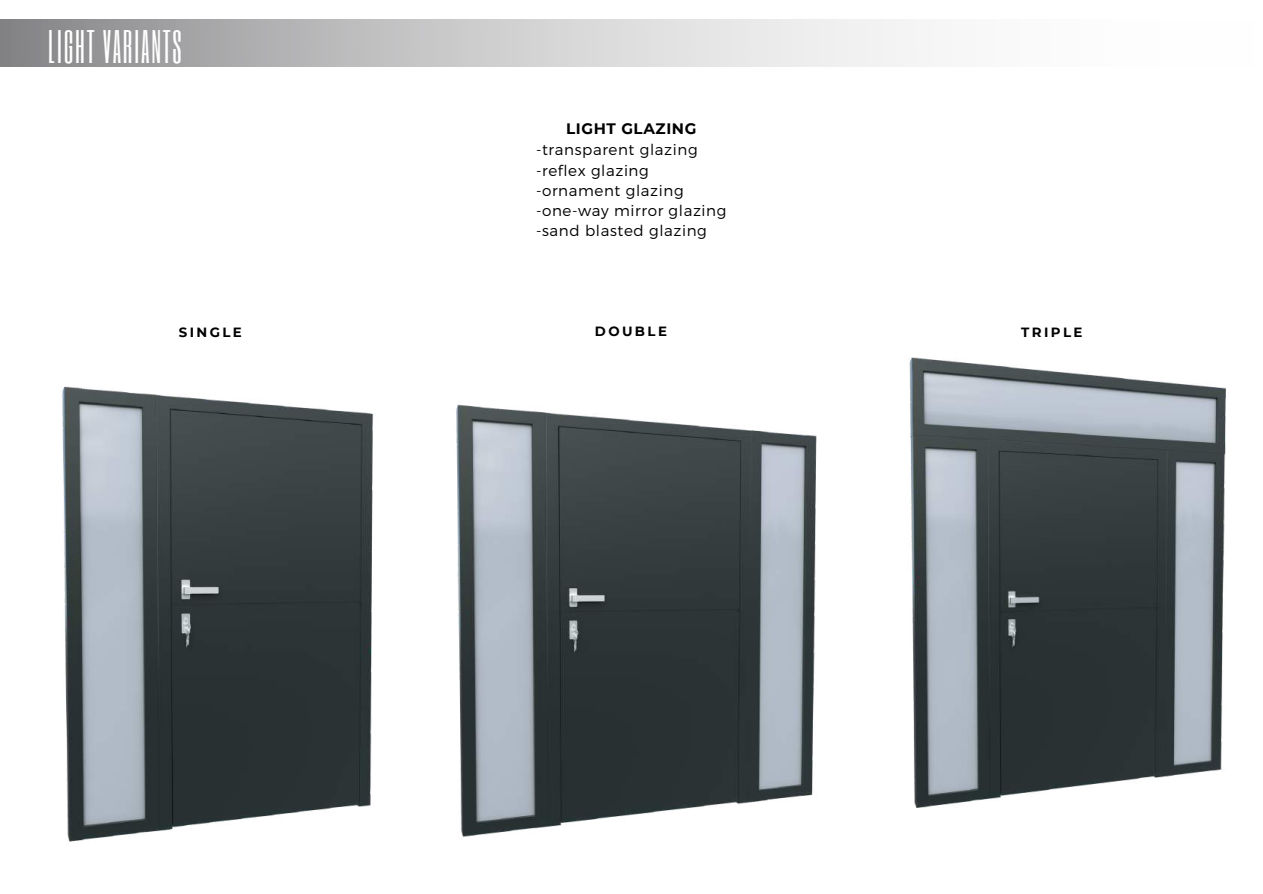
<style>
.page{position:relative;width:1263px;height:894px;background:#fff}
.page>*{position:absolute;margin:0;border:0;box-sizing:border-box;transform-origin:0 0}
.t1{font:39px "Six Caps";letter-spacing:.04em;color:#fff}
.t2{font:300 15.15px/20.2px "Montserrat";letter-spacing:.04em;color:#000}
.t3{font:700 15.15px "Montserrat";letter-spacing:.04em;color:#000}
.t4{font:700 13.35px "Montserrat";letter-spacing:.18em;color:#000}
</style>
<div class="page">
<svg style="left:0;top:19px;width:916px;height:48px;background:#c5c5c6"></svg>
<img style="left:62px;top:386px;width:312px;height:456px">
<img style="left:456px;top:404px;width:361px;height:433px">
<img style="left:909px;top:357px;width:317px;height:451px">
<h1 class="t1" style="left:48px;top:20px;width:135px">LIGHT VARIANTS</h1>
<p class="t3" style="left:566px;top:119px;width:132px">LIGHT GLAZING</p>
<p class="t2" style="left:536px;top:139px;width:192px">-transparent glazing -reflex glazing -ornament glazing -one-way mirror glazing -sand blasted glazing</p>
<p class="t4" style="left:179px;top:323px;width:65px">SINGLE</p>
<p class="t4" style="left:595px;top:323px;width:74px">DOUBLE</p>
<p class="t4" style="left:1021px;top:323px;width:63px">TRIPLE</p>
</div>
